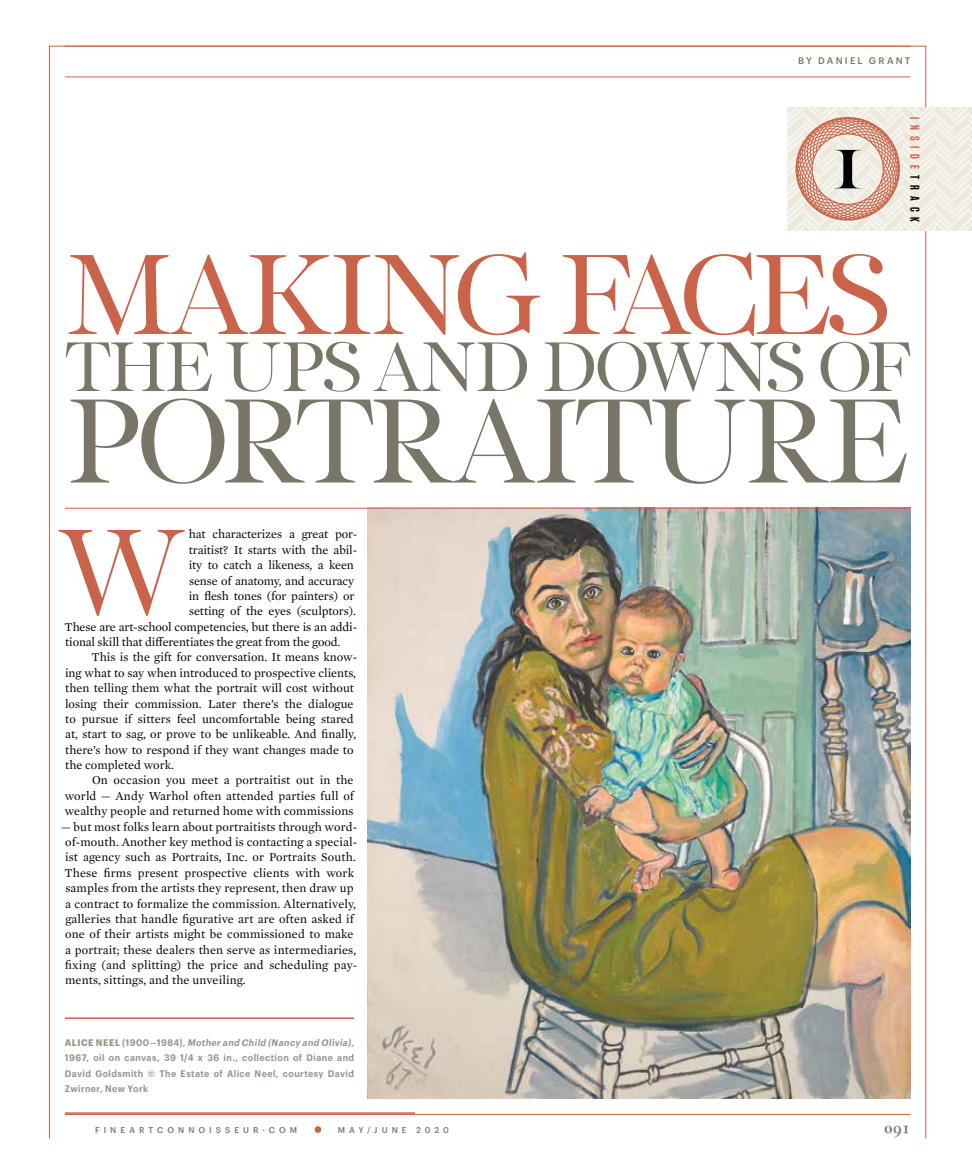
<style>
.page{position:relative;width:972px;height:1175px;background:#fff}
.page>*{position:absolute;margin:0;border:0;box-sizing:border-box;transform-origin:0 0}
.t1{font:126.6px "PF Regal Display Pro";color:#c9644a}
.t2{font:123px "PF Regal Display Pro";letter-spacing:-.045em;color:#7a7667}
.t3{font:117px "PF Regal Display Pro";letter-spacing:-.05em;color:#c9644a}
.t4{font:72px "PF Regal Display Pro";letter-spacing:-.04em;color:#7a7667}
.t5{font:700 16.5px "Caslon Classico";color:#7a7667}
.t6{font:600 12.75px "Tungsten";letter-spacing:.47em;color:#c9644a}
.t7{font:12.3px/15.3px "Mercury Text G1";color:#000}
.t8{font:600 9.3px/15.3px "Graphik Narrow";letter-spacing:.045em;color:#9a9589;text-align:justify}
.t9{font:500 9.3px "Graphik";letter-spacing:.23em;color:#7a7667}
.t10{font:500 8.25px "Graphik";letter-spacing:.49em;color:#7a7667}
.s1{color:#000}
.s2{font-weight:700}
.s3{font-style:italic}
.s4{color:#c9644a}
</style>
<div class="page">
<hr style="left:65px;top:1114px;width:845px;height:1px;background:#c9644a">
<hr style="left:50px;top:46px;width:876px;height:1px;background:#c9644a">
<hr style="left:49px;top:46px;width:1px;height:1092px;background:#c9644a">
<hr style="left:925px;top:46px;width:1px;height:1092px;background:#c9644a">
<svg style="left:315px;top:1126px;width:6px;height:6px"></svg>
<svg style="left:787px;top:107px;width:185px;height:124px;background:#e8d7cb"></svg>
<hr style="left:65px;top:76px;width:845px;height:1px;background:#c9644a">
<img style="left:368px;top:509px;width:542px;height:589px">
<hr style="left:65px;top:1017px;width:289px;height:2px;background:#c9644a">
<hr style="left:65px;top:1112px;width:350px;height:1px;background:#c9644a">
<hr style="left:65px;top:508px;width:845px;height:1px;background:#c9644a">
<p class="t9" style="left:798px;top:55px;width:114px">BY DANIEL GRANT</p>
<p class="t6" style="left:922px;top:116px;width:107px;rotate:90deg">INSIDE<span class="s1">TRACK</span></p>
<h3 class="t3" style="left:65px;top:228px;width:828px">MAKING FACES</h3>
<h3 class="t4" style="left:65px;top:326px;width:848px">THE UPS AND DOWNS OF</h3>
<h2 class="t2" style="left:66px;top:371px;width:844px">PORTRAITURE</h2>
<h1 class="t1" style="left:57px;top:501px;width:130px">W</h1>
<p class="t7" style="left:189px;top:526px;width:170px">hat characterizes a great por-</p>
<p class="t7" style="left:189px;top:541px;width:170px">traitist? It starts with the abil-</p>
<p class="t7" style="left:189px;top:557px;width:166px">ity to catch a likeness, a keen</p>
<p class="t7" style="left:189px;top:572px;width:167px">sense of anatomy, and accuracy</p>
<p class="t7" style="left:189px;top:587px;width:167px">in flesh tones (for painters) or</p>
<p class="t7" style="left:189px;top:603px;width:168px">setting of the eyes (sculptors).</p>
<p class="t7" style="left:65px;top:618px;width:294px">These are art-school competencies, but there is an addi-</p>
<p class="t7" style="left:65px;top:633px;width:277px">tional skill that differentiates the great from the good.</p>
<p class="t7" style="left:92px;top:649px;width:267px">This is the gift for conversation. It means know-</p>
<p class="t7" style="left:65px;top:664px;width:293px">ing what to say when introduced to prospective clients,</p>
<p class="t7" style="left:65px;top:680px;width:290px">then telling them what the portrait will cost without</p>
<p class="t7" style="left:65px;top:695px;width:290px">losing their commission. Later there’s the dialogue</p>
<p class="t7" style="left:65px;top:710px;width:290px">to pursue if sitters feel uncomfortable being stared</p>
<p class="t7" style="left:65px;top:726px;width:292px">at, start to sag, or prove to be unlikeable. And finally,</p>
<p class="t7" style="left:65px;top:741px;width:290px">there’s how to respond if they want changes made to</p>
<p class="t7" style="left:65px;top:756px;width:110px">the completed work.</p>
<p class="t7" style="left:92px;top:772px;width:263px">On occasion you meet a portraitist out in the</p>
<p class="t7" style="left:65px;top:787px;width:291px">world — Andy Warhol often attended parties full of</p>
<p class="t7" style="left:65px;top:803px;width:290px">wealthy people and returned home with commissions</p>
<p class="t7" style="left:61px;top:818px;width:297px">— but most folks learn about portraitists through word&shy;of-mouth. Another key method is contacting a special&shy;ist agency such as Portraits, Inc. or Portraits South.<br>These firms present prospective clients with work samples from the artists they represent, then draw up a contract to formalize the commission. Alternatively, galleries that handle figurative art are often asked if one of their artists might be commissioned to make a portrait; these dealers then serve as intermediaries, fixing (and splitting) the price and scheduling pay&shy;ments, sittings, and the unveiling.</p>
<p class="t8" style="left:65px;top:1034px;width:291px"><span class="s2">ALICE NEEL</span> (1900–1984), <span class="s3">Mother and Child (Nancy and Olivia)</span>, 1967, oil on canvas, 39 1/4 x 36 in., collection of Diane and David Goldsmith © The Estate of Alice Neel, courtesy David Zwirner, New York</p>
<p class="t10" style="left:95px;top:1124px;width:204px">FINEARTCONNOISSEUR·COM</p>
<p class="t10" style="left:338px;top:1124px;width:112px">MAY<span class="s4">/</span>JUNE 2020</p>
<h3 class="t5" style="left:884px;top:1117px;width:28px">091</h3>
</div>
